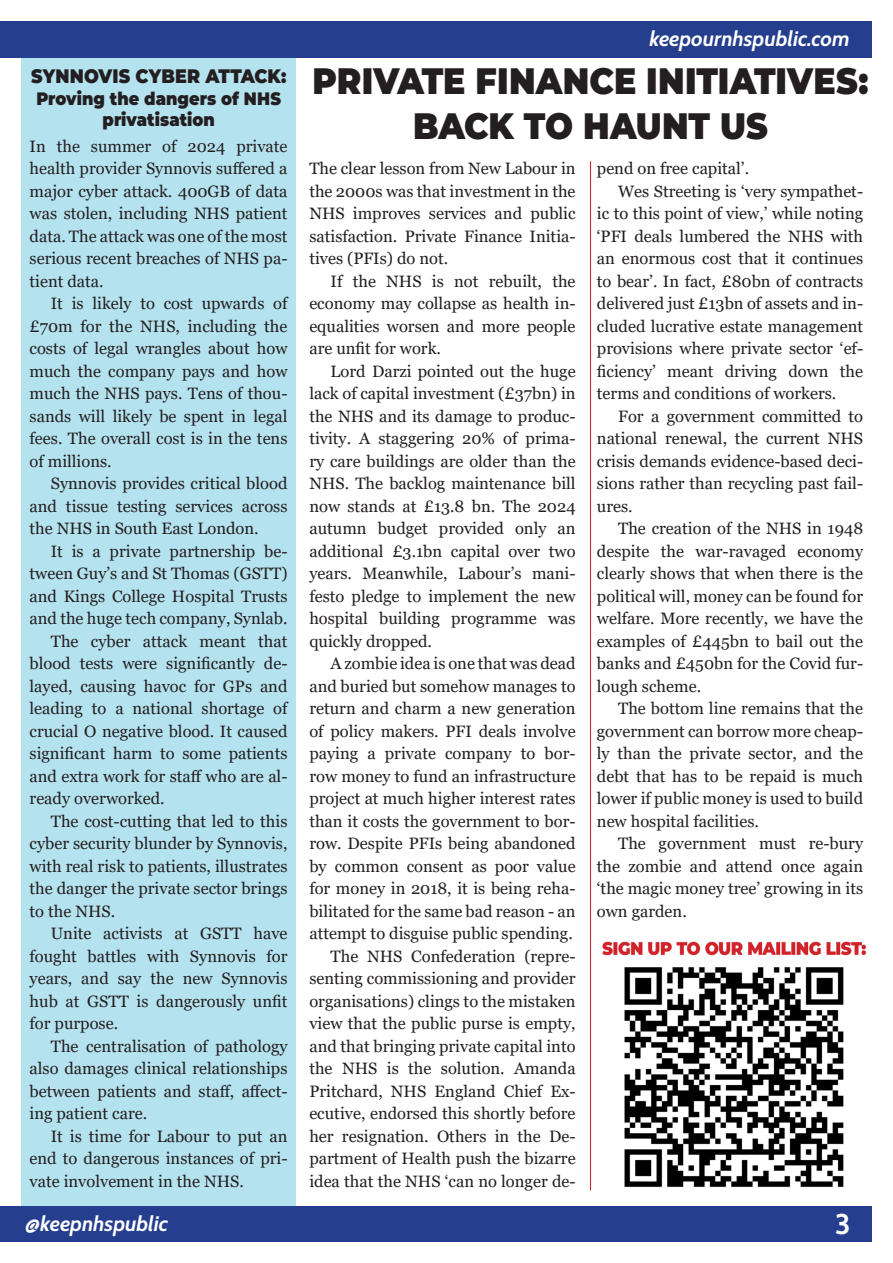
<style>
.page{position:relative;width:893px;height:1263px;background:#fff}
.page>*{position:absolute;margin:0;border:0;box-sizing:border-box;transform-origin:0 0}
.t1{font:900 36.75px/45px "Montserrat";letter-spacing:.005em;color:#231f20;text-align:center;scale:.9 1}
.t2{font:28.5px "Cabin";color:#fff}
.t3{font:italic 21px "Cabin";color:#fff}
.t4{font:900 19.5px "Montserrat";letter-spacing:.01em;color:#231f20;scale:.9 1}
.t5{font:900 18px/21.6px "Montserrat";letter-spacing:.005em;color:#231f20;text-align:center;scale:.9 1}
.t6{font:16.5px/22.5px "Georgia";color:#231f20;text-align:justify}
</style>
<div class="page">
<div style="left:21px;top:25px;width:275px;height:1184px;background:#b5e2ef"></div>
<hr style="left:590px;top:162px;width:1px;height:1028px;background:#d1232a">
<img style="left:602px;top:941px;width:264px;height:246px">
<div style="left:0;top:21px;width:872px;height:36px;background:#253f8e"></div>
<div style="left:308px;top:1206px;width:564px;height:36px;background:#253f8e"></div>
<div style="left:0;top:1206px;width:308px;height:36px;background:#253f8e"></div>
<p class="t4" style="left:31px;top:61px;width:285px">SYNNOVIS CYBER ATTACK:</p>
<p class="t5" style="left:36px;top:86px;width:273px">Proving the dangers of NHS privatisation</p>
<p class="t6" style="left:30px;top:135px;width:259px">In the summer of 2024 private health provider Synnovis suffered a major cyber attack. 400GB of data was stolen, including NHS patient data. The attack was one of the most serious recent breaches of NHS pa&shy;tient data.</p>
<p class="t6" style="left:30px;top:292px;width:259px;text-indent:21px">It is likely to cost upwards of £70m for the NHS, including the costs of legal wrangles about how much the company pays and how much the NHS pays. Tens of thou&shy;sands will likely be spent in legal fees. The overall cost is in the tens of millions.</p>
<p class="t6" style="left:30px;top:472px;width:259px;text-indent:21px">Synnovis provides critical blood and tissue testing services across the NHS in South East London.</p>
<p class="t6" style="left:30px;top:540px;width:259px;text-indent:21px">It is a private partnership be&shy;tween Guy’s and St Thomas (GSTT) and Kings College Hospital Trusts and the huge tech company, Synlab.</p>
<p class="t6" style="left:30px;top:630px;width:259px;text-indent:21px">The cyber attack meant that blood tests were significantly de&shy;layed, causing havoc for GPs and leading to a national shortage of crucial O negative blood. It caused significant harm to some patients and extra work for staff who are al&shy;ready overworked.</p>
<p class="t6" style="left:30px;top:810px;width:259px;text-indent:21px">The cost-cutting that led to this cyber security blunder by Synnovis, with real risk to patients, illustrates the danger the private sector brings to the NHS.</p>
<p class="t6" style="left:30px;top:922px;width:259px;text-indent:21px">Unite activists at GSTT have fought battles with Synnovis for years, and say the new Synnovis hub at GSTT is dangerously unfit for purpose.</p>
<p class="t6" style="left:30px;top:1035px;width:259px;text-indent:21px">The centralisation of pathology also damages clinical relationships between patients and staff, affect&shy;ing patient care.</p>
<p class="t6" style="left:30px;top:1125px;width:259px;text-indent:21px">It is time for Labour to put an end to dangerous instances of pri&shy;vate involvement in the NHS.</p>
<p class="t3" style="left:649px;top:22px;width:202px">keepournhspublic.com</p>
<p class="t1" style="left:313px;top:56px;width:619px">PRIVATE FINANCE INITIATIVES:<br>BACK TO HAUNT US</p>
<p class="t6" style="left:309px;top:157px;width:268px">The clear lesson from New Labour in the 2000s was that investment in the NHS improves services and public satisfaction. Private Finance Initia&shy;tives (PFIs) do not.</p>
<p class="t6" style="left:309px;top:270px;width:268px;text-indent:21px">If the NHS is not rebuilt, the economy may collapse as health in&shy;equalities worsen and more people are unfit for work.</p>
<p class="t6" style="left:309px;top:360px;width:268px;text-indent:21px">Lord Darzi pointed out the huge lack of capital investment (£37bn) in the NHS and its damage to produc&shy;tivity. A staggering 20% of prima&shy;ry care buildings are older than the NHS. The backlog maintenance bill now stands at £13.8 bn. The 2024 autumn budget provided only an additional £3.1bn capital over two years. Meanwhile, Labour’s mani&shy;festo pledge to implement the new hospital building programme was quickly dropped.</p>
<p class="t6" style="left:309px;top:652px;width:268px;text-indent:21px">A zombie idea is one that was dead and buried but somehow manages to return and charm a new generation of policy makers. PFI deals involve paying a private company to bor&shy;row money to fund an infrastructure project at much higher interest rates than it costs the government to bor&shy;row. Despite PFIs being abandoned by common consent as poor value for money in 2018, it is being reha&shy;bilitated for the same bad reason - an attempt to disguise public spending.</p>
<p class="t6" style="left:309px;top:945px;width:268px;text-indent:21px">The NHS Confederation (repre&shy;senting commissioning and provider organisations) clings to the mistaken view that the public purse is empty, and that bringing private capital into the NHS is the solution. Amanda Pritchard, NHS England Chief Ex&shy;ecutive, endorsed this shortly before her resignation. Others in the De&shy;partment of Health push the bizarre idea that the NHS ‘can no longer de-</p>
<p class="t6" style="left:597px;top:157px;width:154px">pend on free capital’.</p>
<p class="t6" style="left:597px;top:180px;width:268px;text-indent:21px">Wes Streeting is ‘very sympathet&shy;ic to this point of view,’ while noting ‘PFI deals lumbered the NHS with an enormous cost that it continues to bear’. In fact, £80bn of contracts delivered just £13bn of assets and in&shy;cluded lucrative estate management provisions where private sector ‘ef&shy;ficiency’ meant driving down the terms and conditions of workers.</p>
<p class="t6" style="left:597px;top:405px;width:268px;text-indent:21px">For a government committed to national renewal, the current NHS crisis demands evidence-based deci&shy;sions rather than recycling past fail&shy;ures.</p>
<p class="t6" style="left:597px;top:517px;width:268px;text-indent:21px">The creation of the NHS in 1948 despite the war-ravaged economy clearly shows that when there is the political will, money can be found for welfare. More recently, we have the examples of £445bn to bail out the banks and £450bn for the Covid fur&shy;lough scheme.</p>
<p class="t6" style="left:597px;top:697px;width:268px;text-indent:21px">The bottom line remains that the government can borrow more cheap&shy;ly than the private sector, and the debt that has to be repaid is much lower if public money is used to build new hospital facilities.</p>
<p class="t6" style="left:597px;top:832px;width:268px;text-indent:21px">The government must re-bury the zombie and attend once again ‘the magic money tree’ growing in its own garden.</p>
<p class="t3" style="left:26px;top:1207px;width:144px">@keepnhspublic</p>
<p class="t2" style="left:835px;top:1201px;width:17px">3</p>
</div>
